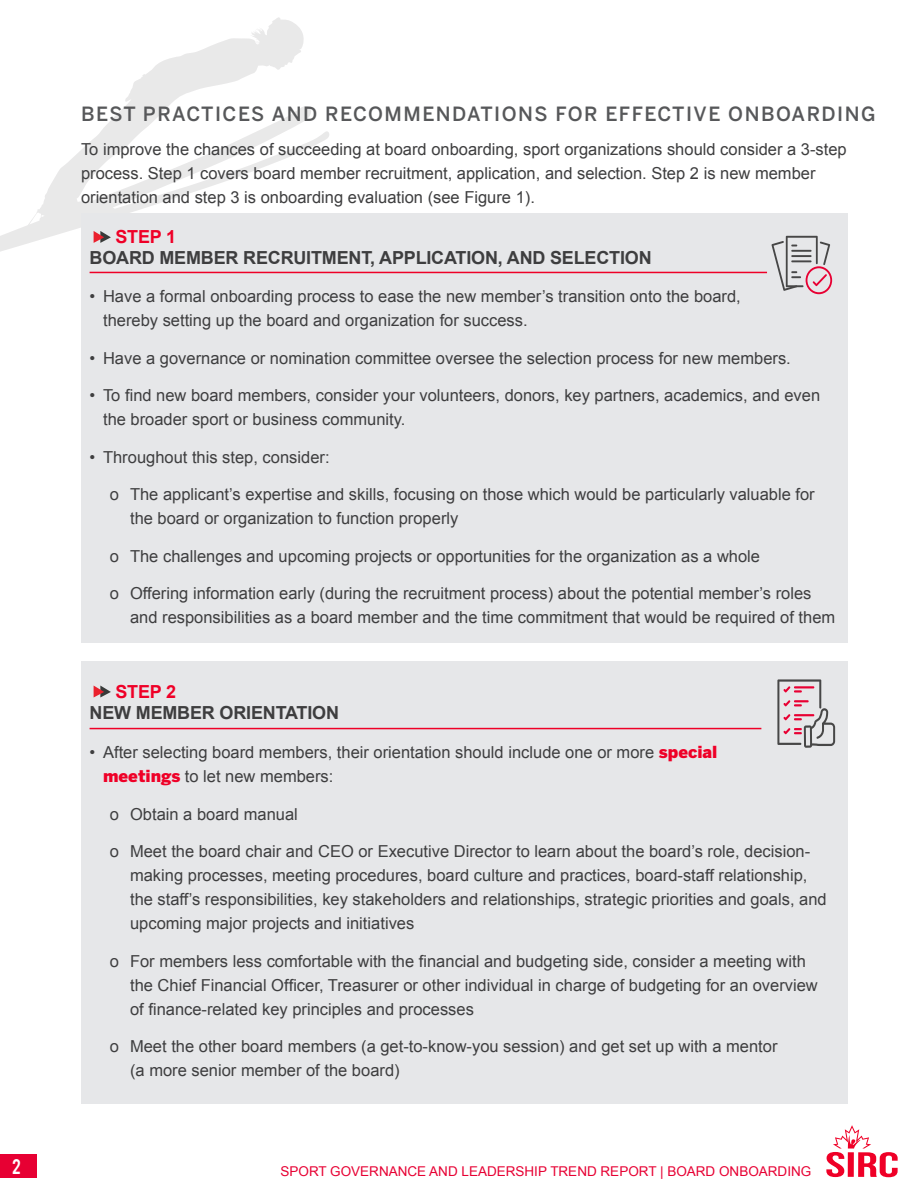
<style>
.page{position:relative;width:918px;height:1188px;background:#fff}
.page>*{position:absolute;margin:0;border:0;box-sizing:border-box;transform-origin:0 0}
.t1{font:500 19.5px "Benton Sans";letter-spacing:.075em;color:#57585a}
.t2{font:700 18px/21px "Arial";letter-spacing:-.01em;color:#3e3e3f}
.t3{font:16.5px/24px "Arial";color:#3e3e3f}
.t4{font:16.5px "Bebas";color:#fff}
.t5{font:13.5px "Arial";color:#e70033}
.s1{color:#ef0027}
.s2{font-family:"Benton Sans";font-weight:900;color:#ef0027}
</style>
<div class="page">
<div style="left:0;top:1155px;width:38px;height:23px;background:#e70033"></div>
<svg style="left:826px;top:1125px;width:72px;height:52px"></svg>
<svg style="left:0;top:17px;width:329px;height:235px"></svg>
<div style="left:81px;top:213px;width:767px;height:429px;background:#e6e7e9"></div>
<div style="left:81px;top:662px;width:767px;height:442px;background:#e6e7e9"></div>
<svg style="left:94px;top:231px;width:17px;height:12px"></svg>
<svg style="left:94px;top:686px;width:17px;height:12px"></svg>
<svg style="left:771px;top:236px;width:61px;height:58px"></svg>
<hr style="left:90px;top:272px;width:677px;height:1px;background:#ef0027">
<hr style="left:90px;top:728px;width:671px;height:1px;background:#ef0027">
<svg style="left:777px;top:679px;width:58px;height:69px"></svg>
<h1 class="t1" style="left:81px;top:102px;width:796px">BEST PRACTICES AND RECOMMENDATIONS FOR EFFECTIVE ONBOARDING</h1>
<p class="t3" style="left:81px;top:137px;width:767px">To improve the chances of succeeding at board onboarding, sport organizations should consider a 3-step process. Step 1 covers board member recruitment, application, and selection. Step 2 is new member orientation and step 3 is onboarding evaluation (see Figure 1).</p>
<p class="t2" style="left:90px;top:227px;width:564px;text-indent:26px"><span class="s1">STEP 1<br></span>BOARD MEMBER RECRUITMENT, APPLICATION, AND SELECTION</p>
<p class="t3" style="left:103px;top:285px;width:639px;text-indent:-14px">• Have a formal onboarding process to ease the new member’s transition onto the board, thereby setting up the board and organization for success.</p>
<p class="t3" style="left:90px;top:346px;width:703px">• Have a governance or nomination committee oversee the selection process for new members.</p>
<p class="t3" style="left:103px;top:384px;width:719px;text-indent:-14px">• To find new board members, consider your volunteers, donors, key partners, academics, and even the broader sport or business community.</p>
<p class="t3" style="left:90px;top:445px;width:242px">• Throughout this step, consider:</p>
<p class="t3" style="left:130px;top:483px;width:686px;text-indent:-20px">o The applicant’s expertise and skills, focusing on those which would be particularly valuable for the board or organization to function properly</p>
<p class="t3" style="left:110px;top:544px;width:652px">o The challenges and upcoming projects or opportunities for the organization as a whole</p>
<p class="t3" style="left:130px;top:582px;width:707px;text-indent:-20px">o Offering information early (during the recruitment process) about the potential member’s roles and responsibilities as a board member and the time commitment that would be required of them</p>
<p class="t2" style="left:90px;top:681px;width:251px;text-indent:26px"><span class="s1">STEP 2<br></span>NEW MEMBER ORIENTATION</p>
<p class="t3" style="left:103px;top:741px;width:616px;text-indent:-14px">• After selecting board members, their orientation should include one or more <span class="s2">special meetings</span> to let new members:</p>
<p class="t3" style="left:110px;top:802px;width:190px">o Obtain a board manual</p>
<p class="t3" style="left:130px;top:840px;width:698px;text-indent:-20px">o Meet the board chair and CEO or Executive Director to learn about the board’s role, decision&shy;making processes, meeting procedures, board culture and practices, board-staff relationship, the staff’s responsibilities, key stakeholders and relationships, strategic priorities and goals, and upcoming major projects and initiatives</p>
<p class="t3" style="left:130px;top:949px;width:689px;text-indent:-20px">o For members less comfortable with the financial and budgeting side, consider a meeting with the Chief Financial Officer, Treasurer or other individual in charge of budgeting for an overview of finance-related key principles and processes</p>
<p class="t3" style="left:130px;top:1035px;width:649px;text-indent:-20px">o Meet the other board members (a get-to-know-you session) and get set up with a mentor (a more senior member of the board)</p>
<p class="t4" style="left:12px;top:1154px;width:10px">2</p>
<p class="t5" style="left:280px;top:1162px;width:532px">SPORT GOVERNANCE AND LEADERSHIP TREND REPORT | BOARD ONBOARDING</p>
</div>
